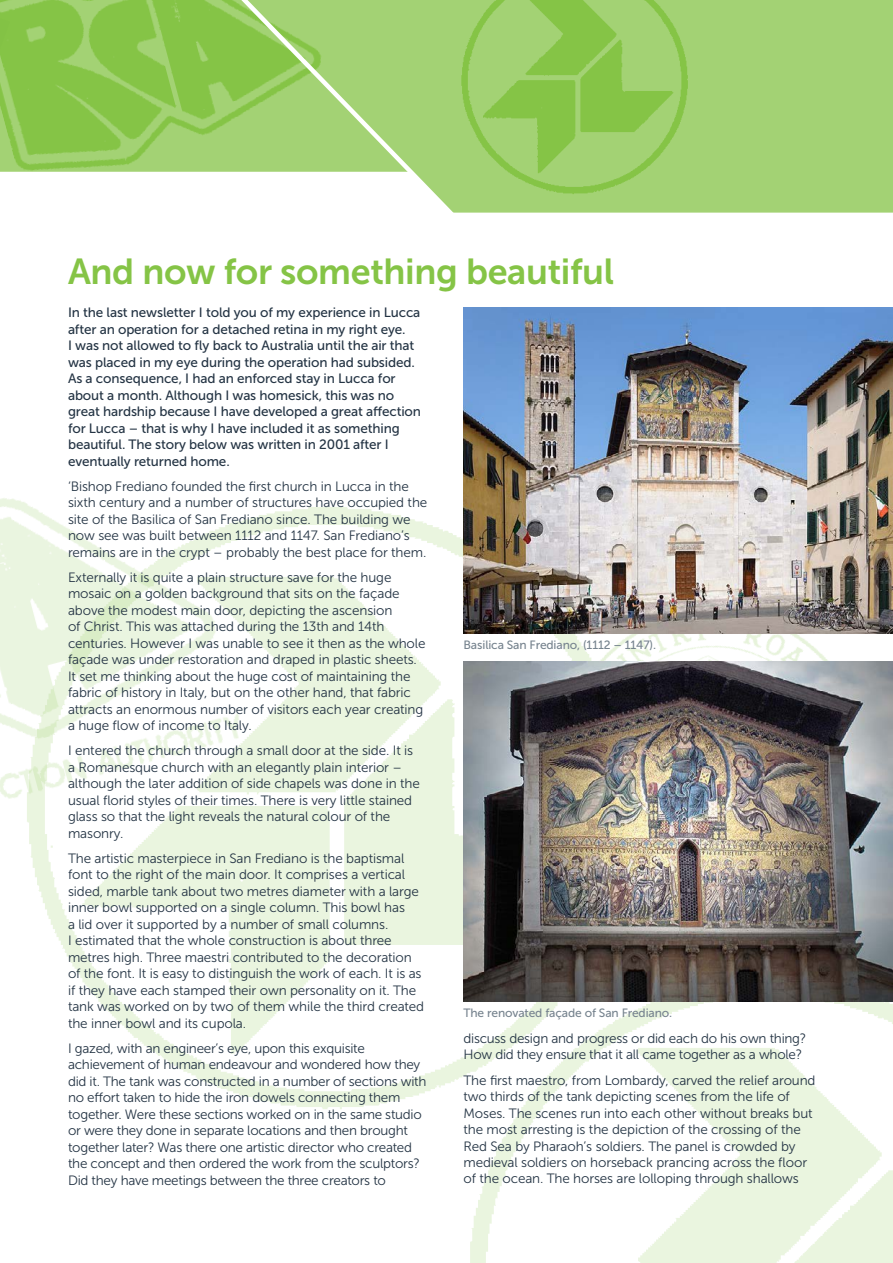
<style>
.page{position:relative;width:893px;height:1263px;background:#fff}
.page>*{position:absolute;margin:0;border:0;box-sizing:border-box;transform-origin:0 0}
.t1{font:36px "Museo Sans 700";letter-spacing:-.01em;color:#85c446}
.t2{font:13.5px/16.5px "Museo Sans 300";letter-spacing:-.01em;color:#243444}
.t3{font:13.5px/16.5px "Museo Sans 500";letter-spacing:-.01em;color:#243444}
.t4{font:12px "Museo Sans 500";letter-spacing:-.01em;color:#77848f}
</style>
<div class="page">
<svg style="left:10px;top:0;width:883px;height:213px;background:#9bce68"></svg>
<img style="left:0;top:0;width:10px;height:172px">
<svg style="left:193px;top:0;width:267px;height:213px"></svg>
<img style="left:382px;top:0;width:371px;height:210px">
<div style="left:0;top:172px;width:146px;height:40px;background:#fff"></div>
<img style="left:470px;top:1001px;width:423px;height:262px">
<img style="left:35px;top:507px;width:633px;height:624px">
<img style="left:480px;top:634px;width:413px;height:28px">
<img style="left:0;top:498px;width:302px;height:377px">
<img style="left:463px;top:662px;width:430px;height:339px">
<img style="left:463px;top:307px;width:430px;height:327px">
<h1 class="t1" style="left:68px;top:251px;width:548px">And now for something beautiful</h1>
<p class="t3" style="left:68px;top:304px;width:354px">In the last newsletter I told you of my experience in Lucca after an operation for a detached retina in my right eye.<br>I was not allowed to fly back to Australia until the air that was placed in my eye during the operation had subsided.<br>As a consequence, I had an enforced stay in Lucca for about a month. Although I was homesick, this was no great hardship because I have developed a great affection for Lucca – that is why I have included it as something beautiful. The story below was written in 2001 after I eventually returned home.</p>
<p class="t2" style="left:68px;top:478px;width:361px">‘Bishop Frediano founded the first church in Lucca in the sixth century and a number of structures have occupied the site of the Basilica of San Frediano since. The building we now see was built between 1112 and 1147. San Frediano’s remains are in the crypt – probably the best place for them.</p>
<p class="t2" style="left:68px;top:569px;width:359px">Externally it is quite a plain structure save for the huge mosaic on a golden background that sits on the façade above the modest main door, depicting the ascension<br>of Christ. This was attached during the 13th and 14th centuries. However I was unable to see it then as the whole façade was under restoration and draped in plastic sheets.<br>It set me thinking about the huge cost of maintaining the fabric of history in Italy, but on the other hand, that fabric attracts an enormous number of visitors each year creating a huge flow of income to Italy.</p>
<p class="t2" style="left:68px;top:742px;width:353px">I entered the church through a small door at the side. It is a Romanesque church with an elegantly plain interior – although the later addition of side chapels was done in the usual florid styles of their times. There is very little stained glass so that the light reveals the natural colour of the masonry.</p>
<p class="t2" style="left:68px;top:850px;width:358px">The artistic masterpiece in San Frediano is the baptismal font to the right of the main door. It comprises a vertical sided, marble tank about two metres diameter with a large inner bowl supported on a single column. This bowl has<br>a lid over it supported by a number of small columns.<br>I estimated that the whole construction is about three metres high. Three maestri contributed to the decoration of the font. It is easy to distinguish the work of each. It is as if they have each stamped their own personality on it. The tank was worked on by two of them while the third created the inner bowl and its cupola.</p>
<p class="t2" style="left:68px;top:1040px;width:360px">I gazed, with an engineer’s eye, upon this exquisite achievement of human endeavour and wondered how they did it. The tank was constructed in a number of sections with no effort taken to hide the iron dowels connecting them together. Were these sections worked on in the same studio or were they done in separate locations and then brought together later? Was there one artistic director who created the concept and then ordered the work from the sculptors?<br>Did they have meetings between the three creators to</p>
<p class="t2" style="left:463px;top:1030px;width:344px">discuss design and progress or did each do his own thing?<br>How did they ensure that it all came together as a whole?</p>
<p class="t4" style="left:463px;top:638px;width:194px">Basilica San Frediano, (1112 – 1147).</p>
<p class="t4" style="left:463px;top:1006px;width:210px">The renovated façade of San Frediano.</p>
<p class="t2" style="left:463px;top:1072px;width:354px">The first maestro, from Lombardy, carved the relief around two thirds of the tank depicting scenes from the life of Moses. The scenes run into each other without breaks but the most arresting is the depiction of the crossing of the Red Sea by Pharaoh’s soldiers. The panel is crowded by medieval soldiers on horseback prancing across the floor of the ocean. The horses are lolloping through shallows</p>
</div>
